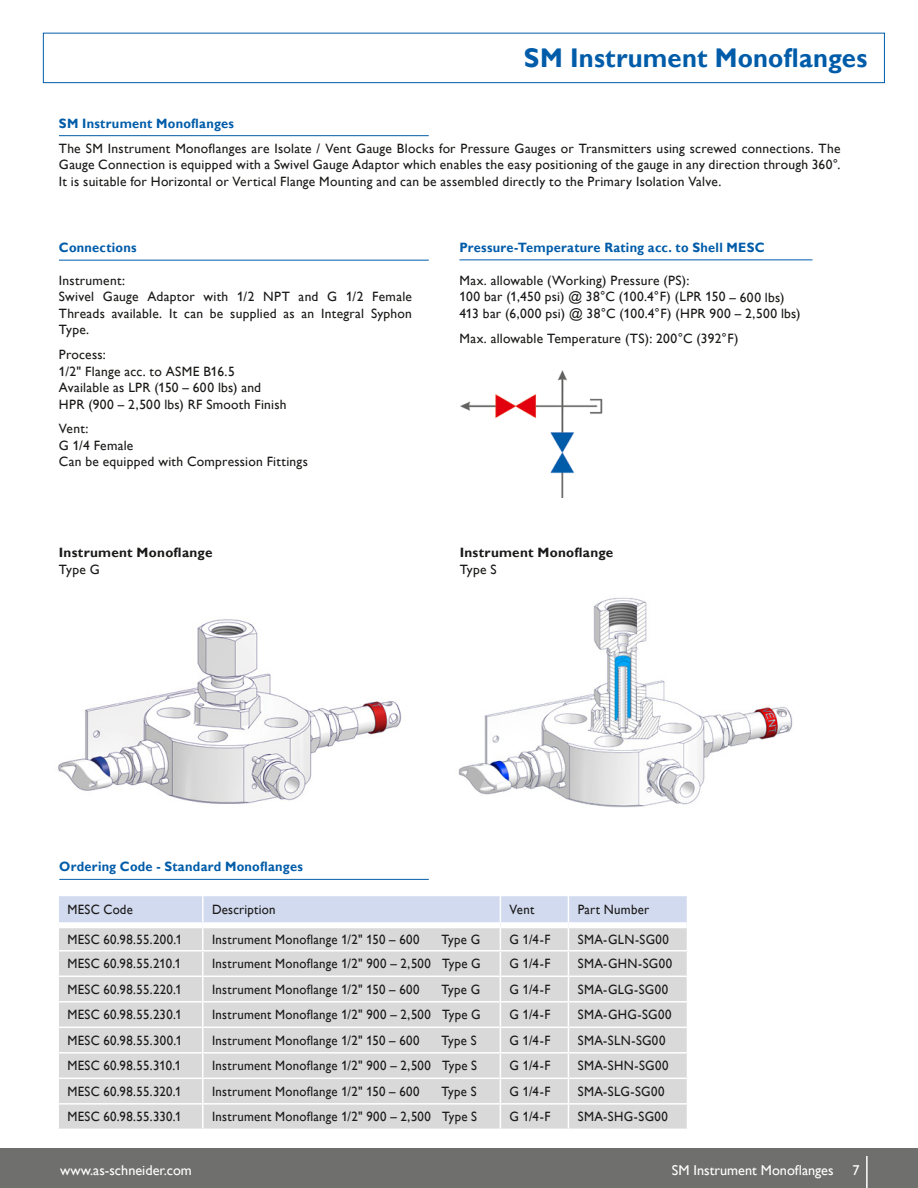
<style>
.page{position:relative;width:918px;height:1188px;background:#fff}
.page>*{position:absolute;margin:0;border:0;box-sizing:border-box;transform-origin:0 0}
.t1{font:700 27px "Gill Alt One";letter-spacing:.01em;color:#005ca9;scale:.95 1}
.t2{font:14.25px "Gill Alt One";color:#fff}
.t3{font:13.5px/16.5px "Gill Alt One";letter-spacing:.02em;color:#1a1918}
.t4{font:13.5px "Gill Alt One";letter-spacing:.02em;color:#1a1918;scale:.95 1}
.t5{font:700 13.5px "Gill Alt One";letter-spacing:.02em;color:#005ca9;scale:.95 1}
.t6{font:700 13.5px "Gill Alt One";letter-spacing:.02em;color:#1a1918}
</style>
<div class="page">
<div style="left:43px;top:33px;width:842px;height:50px;border:1px solid #005ca9"></div>
<div style="left:0;top:1148px;width:918px;height:40px;background:#6f6f6e"></div>
<hr style="left:866px;top:1156px;width:2px;height:32px;background:#fff">
<hr style="left:59px;top:135px;width:370px;height:1px;background:#005ca9">
<hr style="left:459px;top:260px;width:354px;height:1px;background:#005ca9">
<hr style="left:59px;top:260px;width:370px;height:1px;background:#005ca9">
<img style="left:58px;top:619px;width:344px;height:185px">
<svg style="left:59px;top:896px;width:628px;height:233px"></svg>
<div style="left:59px;top:922px;width:144px;height:6px;background:#fff"></div>
<div style="left:203px;top:922px;width:297px;height:6px;background:#fff"></div>
<div style="left:500px;top:922px;width:68px;height:6px;background:#fff"></div>
<div style="left:568px;top:922px;width:119px;height:6px;background:#fff"></div>
<img style="left:460px;top:370px;width:143px;height:127px">
<hr style="left:59px;top:879px;width:370px;height:1px;background:#005ca9">
<img style="left:458px;top:597px;width:335px;height:211px">
<h1 class="t1" style="left:524px;top:43px;width:363px">SM Instrument Monoflanges</h1>
<p class="t5" style="left:59px;top:115px;width:186px">SM Instrument Monoflanges</p>
<p class="t3" style="left:59px;top:140px;width:783px;text-align:justify">The SM Instrument Monoflanges are Isolate / Vent Gauge Blocks for Pressure Gauges or Transmitters using screwed connections. The Gauge Connection is equipped with a Swivel Gauge Adaptor which enables the easy positioning of the gauge in any direction through 360°.<br>It is suitable for Horizontal or Vertical Flange Mounting and can be assembled directly to the Primary Isolation Valve.</p>
<p class="t5" style="left:59px;top:240px;width:83px">Connections</p>
<p class="t3" style="left:59px;top:272px;width:355px">Instrument:<br>Swivel Gauge Adaptor with 1/2 NPT and G 1/2 Female<br>Threads available. It can be supplied as an Integral Syphon<br>Type.</p>
<p class="t3" style="left:59px;top:346px;width:229px">Process:<br>1/2" Flange acc. to ASME B16.5<br>Available as LPR (150 – 600 lbs) and<br>HPR (900 – 2,500 lbs) RF Smooth Finish</p>
<p class="t3" style="left:59px;top:421px;width:250px">Vent:<br>G 1/4 Female<br>Can be equipped with Compression Fittings</p>
<p class="t6" style="left:59px;top:545px;width:155px">Instrument Monoflange</p>
<p class="t3" style="left:59px;top:561px;width:42px">Type G</p>
<p class="t5" style="left:459px;top:239px;width:323px">Pressure-Temperature Rating acc. to Shell MESC</p>
<p class="t3" style="left:459px;top:272px;width:343px">Max. allowable (Working) Pressure (PS):<br>100 bar (1,450 psi) @ 38°C (100.4°F) (LPR 150 – 600 lbs)<br>413 bar (6,000 psi) @ 38°C (100.4°F) (HPR 900 – 2,500 lbs)</p>
<p class="t3" style="left:459px;top:330px;width:281px">Max. allowable Temperature (TS): 200°C (392°F)</p>
<p class="t6" style="left:460px;top:545px;width:155px">Instrument Monoflange</p>
<p class="t3" style="left:460px;top:561px;width:39px">Type S</p>
<p class="t5" style="left:59px;top:859px;width:258px">Ordering Code - Standard Monoflanges</p>
<p class="t4" style="left:67px;top:902px;width:70px">MESC Code</p>
<p class="t4" style="left:212px;top:902px;width:68px">Description</p>
<p class="t4" style="left:510px;top:902px;width:27px">Vent</p>
<p class="t4" style="left:578px;top:902px;width:77px">Part Number</p>
<p class="t4" style="left:67px;top:931px;width:122px">MESC 60.98.55.200.1</p>
<p class="t4" style="left:212px;top:931px;width:220px">Instrument Monoflange 1/2" 150 – 600</p>
<p class="t4" style="left:441px;top:931px;width:42px">Type G</p>
<p class="t4" style="left:510px;top:931px;width:44px">G 1/4-F</p>
<p class="t4" style="left:578px;top:931px;width:98px">SMA-GLN-SG00</p>
<p class="t4" style="left:67px;top:956px;width:121px">MESC 60.98.55.210.1</p>
<p class="t4" style="left:212px;top:956px;width:284px">Instrument Monoflange 1/2" 900 – 2,500 Type G</p>
<p class="t4" style="left:510px;top:956px;width:44px">G 1/4-F</p>
<p class="t4" style="left:578px;top:956px;width:101px">SMA-GHN-SG00</p>
<p class="t4" style="left:67px;top:981px;width:122px">MESC 60.98.55.220.1</p>
<p class="t4" style="left:212px;top:981px;width:220px">Instrument Monoflange 1/2" 150 – 600</p>
<p class="t4" style="left:441px;top:981px;width:42px">Type G</p>
<p class="t4" style="left:510px;top:981px;width:44px">G 1/4-F</p>
<p class="t4" style="left:578px;top:981px;width:97px">SMA-GLG-SG00</p>
<p class="t4" style="left:67px;top:1007px;width:122px">MESC 60.98.55.230.1</p>
<p class="t4" style="left:212px;top:1007px;width:284px">Instrument Monoflange 1/2" 900 – 2,500 Type G</p>
<p class="t4" style="left:510px;top:1007px;width:44px">G 1/4-F</p>
<p class="t4" style="left:578px;top:1007px;width:100px">SMA-GHG-SG00</p>
<p class="t4" style="left:67px;top:1032px;width:122px">MESC 60.98.55.300.1</p>
<p class="t4" style="left:212px;top:1032px;width:220px">Instrument Monoflange 1/2" 150 – 600</p>
<p class="t4" style="left:441px;top:1032px;width:39px">Type S</p>
<p class="t4" style="left:510px;top:1032px;width:44px">G 1/4-F</p>
<p class="t4" style="left:578px;top:1032px;width:94px">SMA-SLN-SG00</p>
<p class="t4" style="left:67px;top:1058px;width:121px">MESC 60.98.55.310.1</p>
<p class="t4" style="left:212px;top:1058px;width:281px">Instrument Monoflange 1/2" 900 – 2,500 Type S</p>
<p class="t4" style="left:510px;top:1058px;width:44px">G 1/4-F</p>
<p class="t4" style="left:578px;top:1058px;width:97px">SMA-SHN-SG00</p>
<p class="t4" style="left:67px;top:1083px;width:122px">MESC 60.98.55.320.1</p>
<p class="t4" style="left:212px;top:1083px;width:220px">Instrument Monoflange 1/2" 150 – 600</p>
<p class="t4" style="left:441px;top:1083px;width:39px">Type S</p>
<p class="t4" style="left:510px;top:1083px;width:44px">G 1/4-F</p>
<p class="t4" style="left:578px;top:1083px;width:93px">SMA-SLG-SG00</p>
<p class="t4" style="left:67px;top:1109px;width:122px">MESC 60.98.55.330.1</p>
<p class="t4" style="left:212px;top:1109px;width:281px">Instrument Monoflange 1/2" 900 – 2,500 Type S</p>
<p class="t4" style="left:510px;top:1109px;width:44px">G 1/4-F</p>
<p class="t4" style="left:578px;top:1109px;width:97px">SMA-SHG-SG00</p>
<p class="t2" style="left:60px;top:1162px;width:133px">www.as-schneider.com</p>
<p class="t2" style="left:672px;top:1162px;width:163px">SM Instrument Monoflanges</p>
<p class="t2" style="left:852px;top:1162px;width:9px">7</p>
</div>
